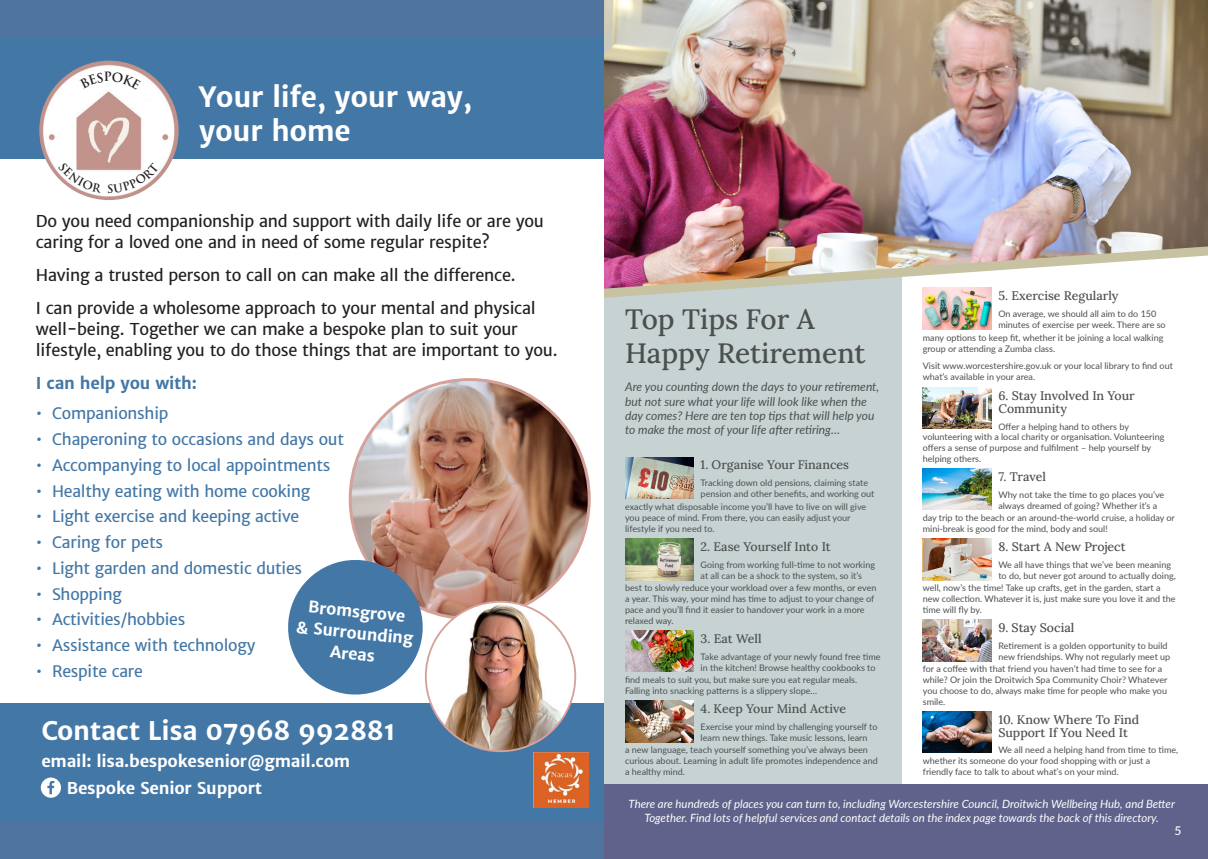
<style>
.page{position:relative;width:1208px;height:859px;background:#fff}
.page>*{position:absolute;margin:0;border:0;box-sizing:border-box;transform-origin:0 0}
.t1{font:700 28.1px/33.9px "Merriweather Sans";letter-spacing:-.015em;color:#fff}
.t2{font:500 28px "Lora";color:#4c4f50}
.t3{font:700 25.7px "Merriweather Sans";letter-spacing:-.015em;color:#fff}
.t4{font:16.4px/21.1px "Merriweather Sans";letter-spacing:-.015em;color:#231f20}
.t5{font:700 16.4px/26.9px "Merriweather Sans";letter-spacing:-.015em;color:#fff}
.t6{font:700 16.4px "Merriweather Sans";letter-spacing:-.015em;color:#4377a6}
.t7{font:700 16.1px/21.3px "Merriweather Sans";color:#fff;text-align:center}
.t8{font:15.9px "Merriweather Sans";letter-spacing:-.015em;color:#4377a6}
.t9{font:500 12.4px "Lora";color:#4c4f50}
.t10{font:italic 12px/14.4px "Lato";color:#4c4f50}
.t11{font:500 12px "Lato";color:#fff}
.t12{font:italic 11.4px/13.7px "Lato";color:#fff;text-align:center}
.t13{font:9px/10.8px "Lato";color:#4c4f50}
</style>
<div class="page">
<div style="left:604px;top:219px;width:297px;height:640px;background:#c7d3d3"></div>
<div style="left:604px;top:784px;width:604px;height:75px;background:#60628b"></div>
<img style="left:604px;top:0;width:604px;height:246px">
<img style="left:604px;top:246px;width:604px;height:52px">
<div style="left:0;top:0;width:604px;height:142px;background:#4e749f"></div>
<div style="left:0;top:717px;width:604px;height:142px;background:#4e749f"></div>
<div style="left:0;top:38px;width:604px;height:121px;background:#4377a6"></div>
<div style="left:0;top:703px;width:604px;height:118px;background:#4377a6"></div>
<img style="left:350px;top:380px;width:239px;height:238px;border-radius:119px">
<img style="left:533px;top:752px;width:56px;height:56px">
<svg style="left:41px;top:777px;width:20px;height:21px"></svg>
<img style="left:288px;top:557px;width:278px;height:194px">
<img style="left:39px;top:61px;width:140px;height:139px;border-radius:70px">
<img style="left:625px;top:457px;width:68px;height:41px">
<img style="left:625px;top:539px;width:68px;height:41px">
<img style="left:625px;top:630px;width:68px;height:42px">
<img style="left:625px;top:701px;width:68px;height:41px">
<img style="left:923px;top:387px;width:68px;height:42px">
<img style="left:923px;top:468px;width:68px;height:42px">
<img style="left:923px;top:539px;width:68px;height:41px">
<img style="left:923px;top:620px;width:68px;height:41px">
<img style="left:923px;top:711px;width:68px;height:42px">
<img style="left:923px;top:288px;width:68px;height:41px">
<svg style="left:79px;top:72px;width:62px;height:18px"></svg>
<svg style="left:58px;top:162px;width:101px;height:31px"></svg>
<p class="t1" style="left:199px;top:79px;width:274px">Your life, your way, your home</p>
<p class="t4" style="left:36px;top:211px;width:509px">Do you need companionship and support with daily life or are you caring for a loved one and in need of some regular respite?</p>
<p class="t4" style="left:36px;top:259px;width:501px;line-height:32.8px">Having a trusted person to call on can make all the difference.<br>I can provide a wholesome approach to your mental and physical</p>
<p class="t4" style="left:36px;top:318px;width:523px">well-being. Together we can make a bespoke plan to suit your lifestyle, enabling you to do those things that are important to you.</p>
<p class="t6" style="left:36px;top:372px;width:163px">I can help you with:</p>
<p class="t8" style="left:36px;top:403px;width:134px">• Companionship</p>
<p class="t8" style="left:36px;top:429px;width:309px">• Chaperoning to occasions and days out</p>
<p class="t8" style="left:36px;top:455px;width:296px">• Accompanying to local appointments</p>
<p class="t8" style="left:36px;top:480px;width:276px">• Healthy eating with home cooking</p>
<p class="t8" style="left:36px;top:506px;width:265px">• Light exercise and keeping active</p>
<p class="t8" style="left:36px;top:532px;width:129px">• Caring for pets</p>
<p class="t8" style="left:36px;top:558px;width:268px">• Light garden and domestic duties</p>
<p class="t8" style="left:36px;top:583px;width:88px">• Shopping</p>
<p class="t8" style="left:36px;top:609px;width:151px">• Activities/hobbies</p>
<p class="t8" style="left:36px;top:635px;width:221px">• Assistance with technology</p>
<p class="t8" style="left:36px;top:661px;width:108px">• Respite care</p>
<p class="t3" style="left:41px;top:714px;width:356px">Contact Lisa 07968 992881</p>
<p class="t5" style="left:67px;top:748px;width:285px;text-indent:-26px">email: lisa.bespokesenior@gmail.com<br>Bespoke Senior Support</p>
<p class="t7" style="left:300px;top:595px;width:119px;rotate:6deg">Bromsgrove<br>&amp; Surrounding<br>Areas</p>
<p class="t2" style="left:625px;top:298px;width:191px">Top Tips For A</p>
<p class="t2" style="left:625px;top:331px;width:242px">Happy Retirement</p>
<p class="t10" style="left:625px;top:379px;width:256px">Are you counting down the days to your retirement, but not sure what your life will look like when the day comes? Here are ten top tips that will help you to make the most of your life after retiring…</p>
<p class="t9" style="left:700px;top:456px;width:150px">1. Organise Your Finances</p>
<p class="t13" style="left:700px;top:477px;width:175px">Tracking down old pensions, claiming state pension and other benefits, and working out</p>
<p class="t13" style="left:625px;top:501px;width:243px">exactly what disposable income you’ll have to live on will give you peace of mind. From there, you can easily adjust your</p>
<p class="t13" style="left:625px;top:523px;width:91px">lifestyle if you need to.</p>
<p class="t9" style="left:700px;top:537px;width:132px">2. Ease Yourself Into It</p>
<p class="t13" style="left:700px;top:559px;width:176px">Going from working full-time to not working at all can be a shock to the system, so it’s</p>
<p class="t13" style="left:625px;top:582px;width:253px">best to slowly reduce your workload over a few months, or even a year. This way, your mind has time to adjust to your change of pace and you’ll find it easier to handover your work in a more relaxed way.</p>
<p class="t9" style="left:700px;top:629px;width:63px">3. Eat Well</p>
<p class="t13" style="left:700px;top:651px;width:181px">Take advantage of your newly found free time in the kitchen! Browse healthy cookbooks to</p>
<p class="t13" style="left:625px;top:674px;width:234px">find meals to suit you, but make sure you eat regular meals.</p>
<p class="t13" style="left:625px;top:685px;width:194px">Falling into snacking patterns is a slippery slope…</p>
<p class="t9" style="left:700px;top:699px;width:147px">4. Keep Your Mind Active</p>
<p class="t13" style="left:700px;top:721px;width:178px">Exercise your mind by challenging yourself to learn new things. Take music lessons, learn</p>
<p class="t13" style="left:625px;top:744px;width:254px">a new language, teach yourself something you’ve always been curious about. Learning in adult life promotes independence and a healthy mind.</p>
<p class="t9" style="left:998px;top:286px;width:122px">5. Exercise Regularly</p>
<p class="t13" style="left:998px;top:308px;width:159px">On average, we should all aim to do 150</p>
<p class="t13" style="left:998px;top:319px;width:169px">minutes of exercise per week. There are so</p>
<p class="t13" style="left:923px;top:332px;width:242px">many options to keep fit, whether it be joining a local walking group or attending a Zumba class.</p>
<p class="t13" style="left:923px;top:360px;width:252px">Visit www.worcestershire.gov.uk or your local library to find out what’s available in your area.</p>
<p class="t9" style="left:998px;top:386px;width:138px">6. Stay Involved In Your</p>
<p class="t9" style="left:998px;top:399px;width:70px">Community</p>
<p class="t13" style="left:998px;top:421px;width:132px">Offer a helping hand to others by</p>
<p class="t13" style="left:923px;top:431px;width:243px">volunteering with a local charity or organisation. Volunteering</p>
<p class="t13" style="left:923px;top:442px;width:230px">offers a sense of purpose and fulfilment – help yourself by</p>
<p class="t13" style="left:923px;top:453px;width:60px">helping others.</p>
<p class="t9" style="left:998px;top:467px;width:49px">7. Travel</p>
<p class="t13" style="left:998px;top:489px;width:167px">Why not take the time to go places you’ve always dreamed of going? Whether it’s a</p>
<p class="t13" style="left:923px;top:512px;width:253px">day trip to the beach or an around-the-world cruise, a holiday or mini-break is good for the mind, body and soul!</p>
<p class="t9" style="left:998px;top:537px;width:129px">8. Start A New Project</p>
<p class="t13" style="left:998px;top:559px;width:179px">We all have things that we’ve been meaning to do, but never got around to actually doing,</p>
<p class="t13" style="left:923px;top:582px;width:254px">well, now’s the time! Take up crafts, get in the garden, start a new collection. Whatever it is, just make sure you love it and the time will fly by.</p>
<p class="t9" style="left:998px;top:618px;width:77px">9. Stay Social</p>
<p class="t13" style="left:998px;top:640px;width:173px">Retirement is a golden opportunity to build new friendships. Why not regularly meet up</p>
<p class="t13" style="left:923px;top:663px;width:246px">for a coffee with that friend you haven’t had time to see for a while? Or join the Droitwich Spa Community Choir? Whatever you choose to do, always make time for people who make you smile.</p>
<p class="t9" style="left:998px;top:710px;width:142px">10. Know Where To Find</p>
<p class="t9" style="left:998px;top:723px;width:131px">Support If You Need It</p>
<p class="t13" style="left:998px;top:744px;width:181px">We all need a helping hand from time to time,</p>
<p class="t13" style="left:923px;top:755px;width:229px">whether its someone do your food shopping with or just a friendly face to talk to about what’s on your mind.</p>
<p class="t12" style="left:628px;top:796px;width:548px">There are hundreds of places you can turn to, including Worcestershire Council, Droitwich Wellbeing Hub, and Better<br>Together. Find lots of helpful services and contact details on the index page towards the back of this directory.</p>
<p class="t11" style="left:1174px;top:822px;width:8px">5</p>
</div>
